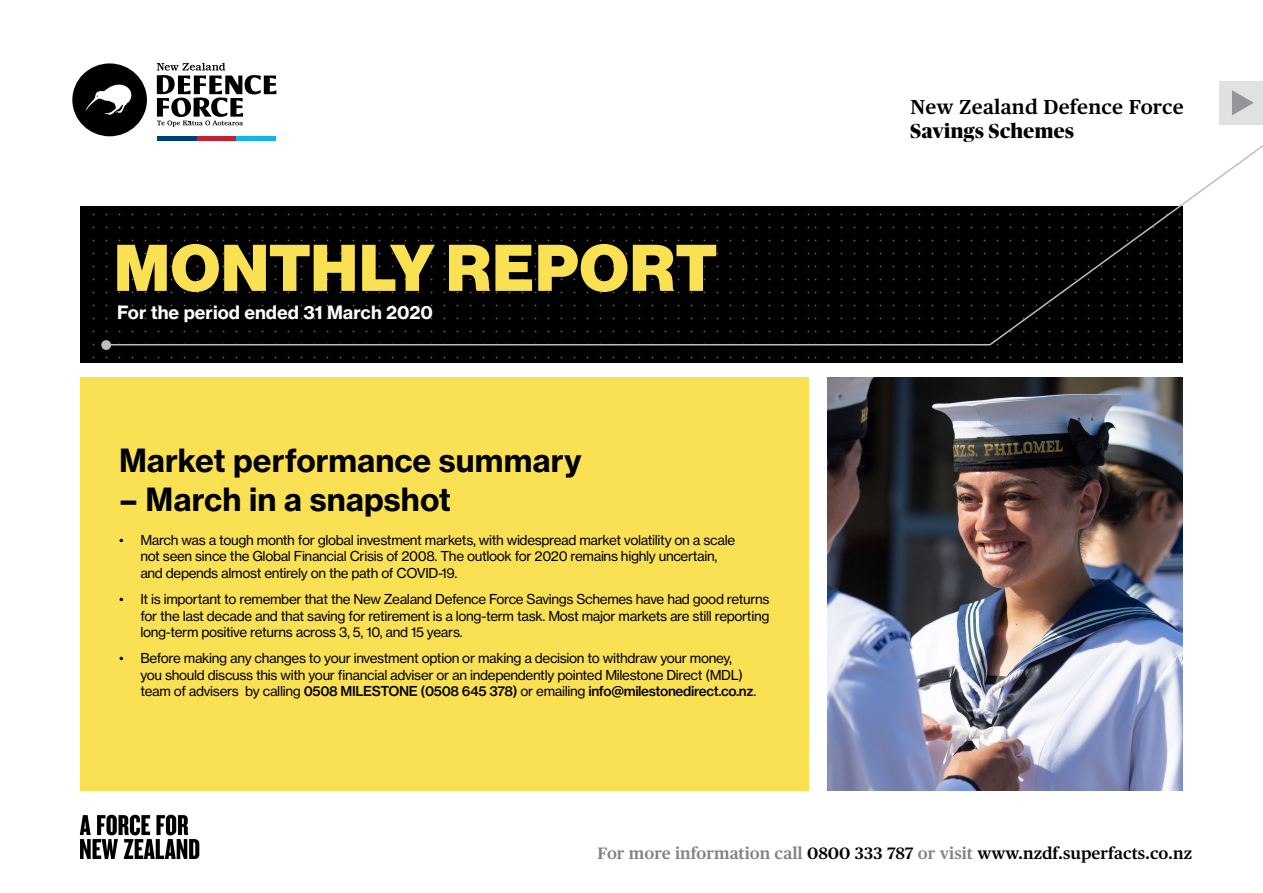
<style>
.page{position:relative;width:1263px;height:893px;background:#fff}
.page>*{position:absolute;margin:0;border:0;box-sizing:border-box;transform-origin:0 0}
.t1{font:900 64.5px "Haas Grot Disp 95";letter-spacing:.025em;color:#fae053}
.t2{font:700 31.5px "Haas Grot Text 75";color:#000}
.t3{font:600 20.25px "Publico Text";letter-spacing:.01em;color:#000}
.t4{font:800 20.25px "Publico Banner";letter-spacing:.025em;color:#000}
.t5{font:700 18px "Haas Grot Text 75";color:#fff}
.t6{font:600 16.5px "Publico Text";color:#000}
.t7{font:13.5px/16.5px "Haas Grot Text 55 Roman";letter-spacing:-.025em;color:#000}
.t8{font:500 13.5px "Haas Grot Text 65";letter-spacing:-.025em;color:#000}
.s1{font-family:"Haas Grot Text 55 Roman";font-weight:400}
.s2{color:#808285}
</style>
<div class="page">
<div style="left:81px;top:377px;width:728px;height:414px;background:#fae053"></div>
<img style="left:827px;top:377px;width:355px;height:414px">
<div style="left:72px;top:63px;width:75px;height:73px;background:#000;border-radius:50%"></div>
<svg style="left:85px;top:91px;width:15px;height:20px"></svg>
<svg style="left:80px;top:815px;width:119px;height:44px"></svg>
<div style="left:82px;top:206px;width:727px;height:156px;background:#000"></div>
<div style="left:809px;top:206px;width:373px;height:156px;background:#000"></div>
<svg style="left:100px;top:62px;width:1163px;height:284px"></svg>
<div style="left:101px;top:340px;width:10px;height:10px;background:#bcbec0;border-radius:50%"></div>
<h1 class="t1" style="left:114px;top:230px;width:604px">MONTHLY REPORT</h1>
<h3 class="t5" style="left:117px;top:301px;width:317px">For the period ended 31 March 2020</h3>
<h2 class="t2" style="left:119px;top:440px;width:464px">Market performance summary</h2>
<h2 class="t2" style="left:119px;top:480px;width:333px">– March in a snapshot</h2>
<p class="t7" style="left:140px;top:531px;width:596px;text-indent:-21px">• March was a tough month for global investment markets, with widespread market volatility on a scale not seen since the Global Financial Crisis of 2008. The outlook for 2020 remains highly uncertain, and depends almost entirely on the path of COVID-19.</p>
<p class="t7" style="left:140px;top:591px;width:631px;text-align:justify;text-indent:-21px">• It is important to remember that the New Zealand Defence Force Savings Schemes have had good returns for the last decade and that saving for retirement is a long-term task. Most major markets are still reporting long-term positive returns across 3, 5, 10, and 15 years.</p>
<p class="t7" style="left:140px;top:650px;width:604px;text-indent:-21px">• Before making any changes to your investment option or making a decision to withdraw your money, you should discuss this with your financial adviser or an independently pointed Milestone Direct (MDL)</p>
<p class="t8" style="left:140px;top:683px;width:617px"><span class="s1">team of advisers by calling</span> 0508 MILESTONE (0508 645 378) <span class="s1">or emailing</span> info@milestonedirect.co.nz<span class="s1">.</span></p>
<h3 class="t3" style="left:911px;top:95px;width:275px">New Zealand Defence Force</h3>
<h3 class="t4" style="left:911px;top:116px;width:165px">Savings Schemes</h3>
<p class="t6" style="left:597px;top:844px;width:596px"><span class="s2">For more information call</span> 0800 333 787 <span class="s2">or visit</span> www.nzdf.superfacts.co.nz</p>
</div>
